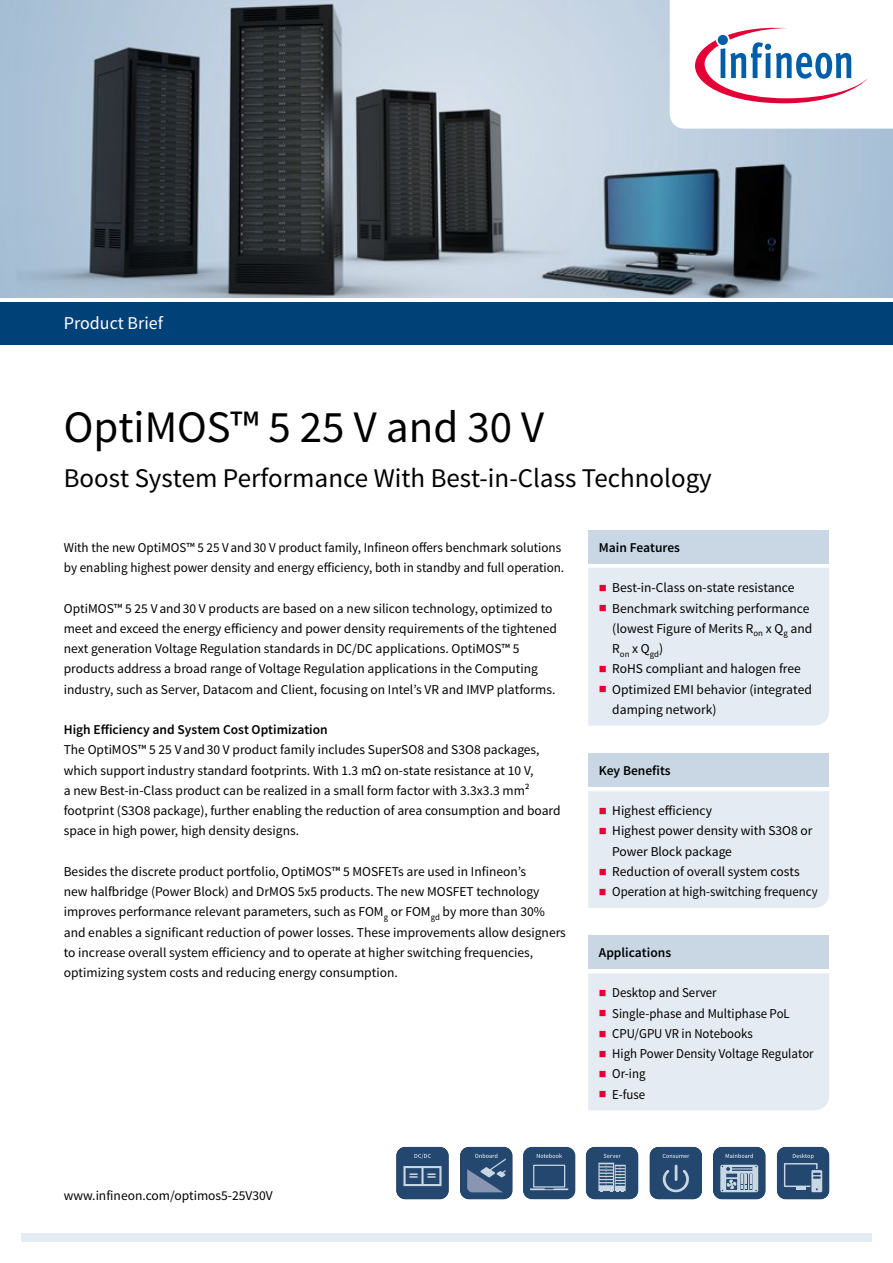
<style>
.page{position:relative;width:893px;height:1263px;background:#fff}
.page>*{position:absolute;margin:0;border:0;box-sizing:border-box;transform-origin:0 0}
.Product_Brief_A4_Hea{font:45px "Source Sans Pro";color:#000}
.Product_Brief_A4_Sub{font:27px "Source Sans Pro";color:#000}
.Product_Brief_A4_Hea-2{font:18px "Source Sans Pro";color:#fff}
.Product_Brief_A4_Cop{font:13.5px/20.2px "Source Sans Pro";color:#000}
.Product_Brief_A4_Cop-2{font:13.5px "Source Sans Pro";color:#000;scale:.95 1}
.Product_Brief_A4_Cop-3{font:600 13.5px "Source Sans Pro";color:#000}
.Product_Brief_A4_URL{font:13.5px "Source Sans Pro";color:#000}
</style>
<div class="page">
<div style="left:21px;top:1233px;width:851px;height:9px;background:#e5ebf2"></div>
<img style="left:0;top:0;width:893px;height:298px">
<div style="left:588px;top:530px;width:241px;height:33px;background:#c9d7e5"></div>
<div style="left:588px;top:753px;width:241px;height:33px;background:#c9d7e5"></div>
<div style="left:588px;top:935px;width:241px;height:33px;background:#c9d7e5"></div>
<div style="left:0;top:302px;width:893px;height:42px;background:#004178"></div>
<svg style="left:670px;top:0;width:223px;height:129px"></svg>
<svg style="left:713px;top:1147px;width:52px;height:52px;background:#5a7695"></svg>
<svg style="left:777px;top:1147px;width:52px;height:52px;background:#3f5f81"></svg>
<svg style="left:586px;top:1147px;width:52px;height:52px;background:#446385"></svg>
<svg style="left:396px;top:1147px;width:53px;height:52px;background:#3d5d80"></svg>
<svg style="left:650px;top:1147px;width:52px;height:52px;background:#35577b"></svg>
<svg style="left:460px;top:1147px;width:52px;height:52px;background:#416082"></svg>
<svg style="left:523px;top:1147px;width:52px;height:52px;background:#36577b"></svg>
<div style="left:588px;top:568px;width:241px;height:157px;background:#e5ebf2"></div>
<div style="left:588px;top:791px;width:241px;height:117px;background:#e5ebf2"></div>
<div style="left:588px;top:973px;width:241px;height:137px;background:#e5ebf2"></div>
<p class="Product_Brief_A4_Hea-2" style="left:64px;top:312px;width:101px">Product Brief</p>
<p class="Product_Brief_A4_Hea" style="left:64px;top:399px;width:482px">OptiMOS™ 5 25 V and 30 V</p>
<p class="Product_Brief_A4_Sub" style="left:64px;top:461px;width:650px">Boost System Performance With Best-in-Class Technology</p>
<p class="Product_Brief_A4_Cop" style="left:64px;top:537px;width:502px">With the new OptiMOS™ 5 25 Vand30 V product family, Infineon offers benchmark solutions by enabling highest power density and energy efficiency, both in standby and full operation.</p>
<p class="Product_Brief_A4_Cop" style="left:64px;top:598px;width:495px">OptiMOS™ 5 25 Vand30 V products are based on a new silicon technology, optimized to meet and exceed the energy efficiency and power density requirements of the tightened next generation Voltage Regulation standards in DC/DC applications. OptiMOS™ 5 products address a broad range of Voltage Regulation applications in the Computing industry, such as Server, Datacom and Client, focusing on Intel’s VR and IMVP platforms.</p>
<p class="Product_Brief_A4_Cop-3" style="left:64px;top:721px;width:266px">High Efficiency and System Cost Optimization</p>
<p class="Product_Brief_A4_Cop" style="left:64px;top:740px;width:498px">The OptiMOS™ 5 25 Vand30 V product family includes SuperSO8 and S3O8 packages, which support industry standard footprints. With 1.3 mΩ on-state resistance at 10 V,<br>a new Best-in-Class product can be realized in a small form factor with 3.3x3.3 mm² footprint (S3O8 package), further enabling the reduction of area consumption and board space in high power, high density designs.</p>
<p class="Product_Brief_A4_Cop" style="left:64px;top:861px;width:504px">Besides the discrete product portfolio, OptiMOS™ 5 MOSFETs are used in Infineon’s<br>new halfbridge (Power Block) and DrMOS 5x5 products. The new MOSFET technology improves performance relevant parameters, such as FOM<sub>g</sub> or FOM<sub>gd</sub> by more than 30% and enables a significant reduction of power losses. These improvements allow designers to increase overall system efficiency and to operate at higher switching frequencies, optimizing system costs and reducing energy consumption.</p>
<p class="Product_Brief_A4_Cop-3" style="left:599px;top:539px;width:83px">Main Features</p>
<p class="Product_Brief_A4_Cop" style="left:612px;top:578px;width:184px">Best-in-Class on-state resistance</p>
<p class="Product_Brief_A4_Cop" style="left:612px;top:598px;width:202px">Benchmark switching performance (lowest Figure of Merits R<sub>on</sub> x Q<sub>g</sub> and<br>R<sub>on</sub> x Q<sub>gd</sub>)</p>
<p class="Product_Brief_A4_Cop" style="left:612px;top:659px;width:190px">RoHS compliant and halogen free</p>
<p class="Product_Brief_A4_Cop" style="left:612px;top:679px;width:201px">Optimized EMI behavior (integrated damping network)</p>
<p class="Product_Brief_A4_Cop-3" style="left:599px;top:762px;width:73px">Key Benefits</p>
<p class="Product_Brief_A4_Cop" style="left:612px;top:801px;width:101px">Highest efficiency</p>
<p class="Product_Brief_A4_Cop" style="left:612px;top:821px;width:202px">Highest power density with S3O8 or<br>Power Block package</p>
<p class="Product_Brief_A4_Cop" style="left:612px;top:861px;width:189px">Reduction of overall system costs</p>
<p class="Product_Brief_A4_Cop-2" style="left:612px;top:883px;width:218px">Operation at high-switching frequency</p>
<p class="Product_Brief_A4_Cop-3" style="left:599px;top:944px;width:74px">Applications</p>
<p class="Product_Brief_A4_Cop-2" style="left:612px;top:984px;width:111px">Desktop and Server</p>
<p class="Product_Brief_A4_Cop-2" style="left:612px;top:1005px;width:188px">Single-phase and Multiphase PoL</p>
<p class="Product_Brief_A4_Cop-2" style="left:612px;top:1025px;width:150px">CPU/GPU VR in Notebooks</p>
<p class="Product_Brief_A4_Cop-2" style="left:612px;top:1045px;width:214px">High Power Density Voltage Regulator</p>
<p class="Product_Brief_A4_Cop-2" style="left:612px;top:1065px;width:36px">Or-ing</p>
<p class="Product_Brief_A4_Cop-2" style="left:612px;top:1086px;width:36px">E-fuse</p>
<p class="Product_Brief_A4_URL" style="left:64px;top:1187px;width:210px">www.infineon.com/optimos5-25V30V</p>
</div>
